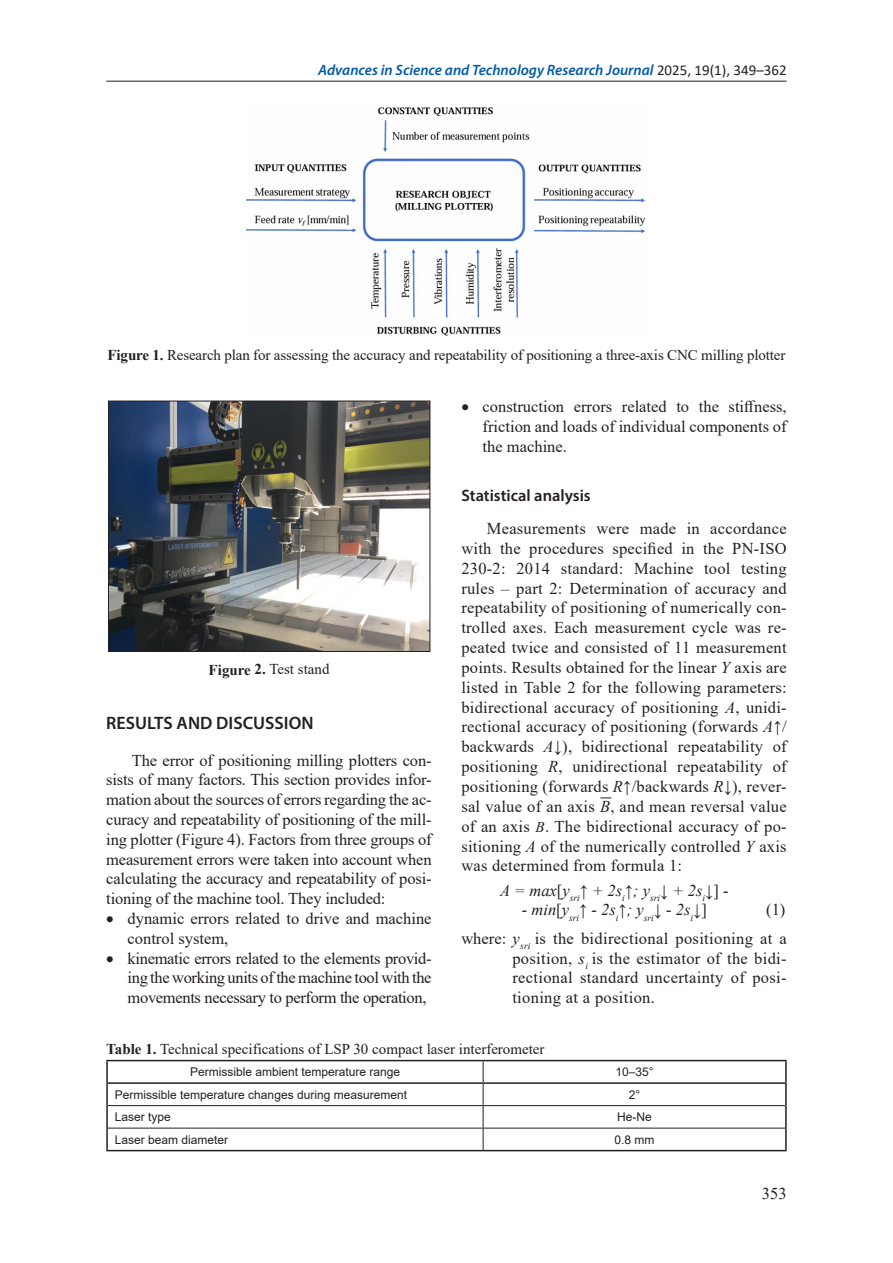
<style>
.page{position:relative;width:893px;height:1263px;background:#fff}
.page>*{position:absolute;margin:0;border:0;box-sizing:border-box;transform-origin:0 0}
.Heading_1{font:600 18px "Myriad Pro";color:#231f20}
.Base_Text{font:16.5px/19.8px "Times New Roman";color:#231f20;text-align:justify}
.Objaśnienia_do_wzorów{font:16.5px/19.8px "Times New Roman";letter-spacing:.02em;color:#231f20;text-align:justify}
.wzory_paragraf{font:italic 16.5px "Times New Roman";color:#231f20}
.Heading_2{font:600 16.5px "Myriad Pro";color:#231f20}
.wzory_paragraf-2{font:16.5px "Times New Roman";color:#231f20}
.Figure{font:15px "Times New Roman";letter-spacing:-.01em;color:#231f20}
.t1{font:italic 600 15px "Myriad Pro";color:#015aaa}
.Table{font:15px "Times New Roman";color:#231f20}
.K-Tables{font:12px "Arial";color:#231f20}
.s1{font-family:"Calibri";font-weight:400;font-style:normal;color:#231f20}
.s2{font-weight:700}
.s3{font-style:italic}
.s4{font-style:italic;font-size:15px}
.s5{font-style:normal}
</style>
<div class="page">
<hr style="left:106px;top:81px;width:681px;height:1px;background:#231f20">
<img style="left:246px;top:107px;width:400px;height:229px">
<img style="left:110px;top:403px;width:318px;height:247px">
<div style="left:108px;top:401px;width:322px;height:251px;border:1px solid #231f20"></div>
<hr style="left:106px;top:1060px;width:377px;height:1px;background:#231f20">
<hr style="left:106px;top:1061px;width:2px;height:21px;background:#231f20">
<hr style="left:483px;top:1060px;width:304px;height:1px;background:#231f20">
<hr style="left:785px;top:1061px;width:2px;height:21px;background:#231f20">
<hr style="left:106px;top:1084px;width:2px;height:21px;background:#231f20">
<hr style="left:785px;top:1084px;width:2px;height:21px;background:#231f20">
<hr style="left:106px;top:1105px;width:2px;height:23px;background:#231f20">
<hr style="left:785px;top:1105px;width:2px;height:23px;background:#231f20">
<hr style="left:106px;top:1128px;width:2px;height:22px;background:#231f20">
<hr style="left:785px;top:1128px;width:2px;height:22px;background:#231f20">
<hr style="left:106px;top:1150px;width:377px;height:1px;background:#231f20">
<hr style="left:483px;top:1150px;width:304px;height:1px;background:#231f20">
<hr style="left:108px;top:1105px;width:375px;height:1px;background:#231f20">
<hr style="left:483px;top:1105px;width:302px;height:1px;background:#231f20">
<hr style="left:108px;top:1128px;width:375px;height:1px;background:#231f20">
<hr style="left:483px;top:1128px;width:302px;height:1px;background:#231f20">
<svg style="left:483px;top:1061px;width:1px;height:89px"></svg>
<hr style="left:106px;top:1082px;width:377px;height:2px;background:#231f20">
<hr style="left:483px;top:1082px;width:304px;height:2px;background:#231f20">
<p class="t1" style="left:318px;top:60px;width:470px">Advances in Science and Technology Research Journal <span class="s1">2025, 19(1), 349–362</span></p>
<p class="Figure" style="left:108px;top:344px;width:679px"><span class="s2">Figure 1.</span> Research plan for assessing the accuracy and repeatability of positioning a three-axis CNC milling plotter</p>
<p class="Figure" style="left:209px;top:659px;width:122px"><span class="s2">Figure 2.</span> Test stand</p>
<p class="Heading_1" style="left:106px;top:711px;width:209px">RESULTS AND DISCUSSION</p>
<p class="Base_Text" style="left:106px;top:750px;width:327px;text-indent:26px">The error of positioning milling plotters con&shy;sists of many factors. This section provides infor&shy;mation about the sources of errors regarding the ac&shy;curacy and repeatability of positioning of the mill&shy;ing plotter (Figure 4). Factors from three groups of measurement errors were taken into account when calculating the accuracy and repeatability of posi&shy;tioning of the machine tool. They included:</p>
<p class="Base_Text" style="left:128px;top:908px;width:306px;text-indent:-21px">• dynamic errors related to drive and machine control system,</p>
<p class="Base_Text" style="left:128px;top:948px;width:306px;text-indent:-21px">• kinematic errors related to the elements provid&shy;ing the working units of the machine tool with the movements necessary to perform the operation,</p>
<p class="Base_Text" style="left:483px;top:396px;width:306px;text-indent:-21px">• construction errors related to the stiffness, friction and loads of individual components of the machine.</p>
<p class="Heading_2" style="left:461px;top:485px;width:131px">Statistical analysis</p>
<p class="Base_Text" style="left:461px;top:518px;width:327px;text-indent:26px">Measurements were made in accordance with the procedures specified in the PN-ISO 230-2: 2014 standard: Machine tool testing rules – part 2: Determination of accuracy and repeatability of positioning of numerically con&shy;trolled axes. Each measurement cycle was re&shy;peated twice and consisted of 11 measurement points. Results obtained for the linear <span class="s3">Y</span> axis are listed in Table 2 for the following parameters: bidirectional accuracy of positioning <span class="s3">A</span>, unidi&shy;rectional accuracy of positioning (forwards <span class="s3">A</span>↑/ backwards <span class="s3">A</span>↓), bidirectional repeatability of positioning <span class="s3">R</span>, unidirectional repeatability of positioning (forwards <span class="s3">R</span>↑/backwards <span class="s3">R</span>↓), rever&shy;sal value of an axis <span class="s3">B</span>, and mean reversal value of an axis <span class="s4">B</span>. The bidirectional accuracy of po&shy;sitioning <span class="s3">A</span> of the numerically controlled <span class="s3">Y</span> axis was determined from formula 1:</p>
<p class="wzory_paragraf" style="left:500px;top:879px;width:230px">A = max<span class="s5">[</span>y<sub>sri</sub>↑ + 2s<sub>i</sub>↑; y<sub>sri</sub>↓ + 2s<sub>i</sub>↓<span class="s5">]</span> -</p>
<p class="wzory_paragraf" style="left:522px;top:898px;width:187px">- min<span class="s5">[</span>y<sub>sri</sub>↑ - 2s<sub>i</sub>↑; y<sub>sri</sub>↓ - 2s<sub>i</sub>↓<span class="s5">]</span></p>
<p class="wzory_paragraf-2" style="left:766px;top:898px;width:21px">(1)</p>
<p class="Objaśnienia_do_wzorów" style="left:512px;top:928px;width:276px;text-indent:-51px">where: <span class="s3">y</span><sub>sri</sub> is the bidirectional positioning at a position, <span class="s3">s</span><sub>i</sub> is the estimator of the bidi&shy;rectional standard uncertainty of posi&shy;tioning at a position.</p>
<p class="Table" style="left:106px;top:1038px;width:440px"><span class="s2">Table 1.</span> Technical specifications of LSP 30 compact laser interferometer</p>
<p class="K-Tables" style="left:190px;top:1064px;width:212px">Permissible ambient temperature range</p>
<p class="K-Tables" style="left:615px;top:1064px;width:40px">10–35°</p>
<p class="K-Tables" style="left:115px;top:1086px;width:294px">Permissible temperature changes during measurement</p>
<p class="K-Tables" style="left:629px;top:1086px;width:13px">2°</p>
<p class="K-Tables" style="left:115px;top:1109px;width:58px">Laser type</p>
<p class="K-Tables" style="left:617px;top:1109px;width:36px">He-Ne</p>
<p class="K-Tables" style="left:115px;top:1131px;width:115px">Laser beam diameter</p>
<p class="K-Tables" style="left:614px;top:1131px;width:42px">0.8 mm</p>
<p class="Base_Text" style="left:762px;top:1183px;width:26px">353</p>
</div>
